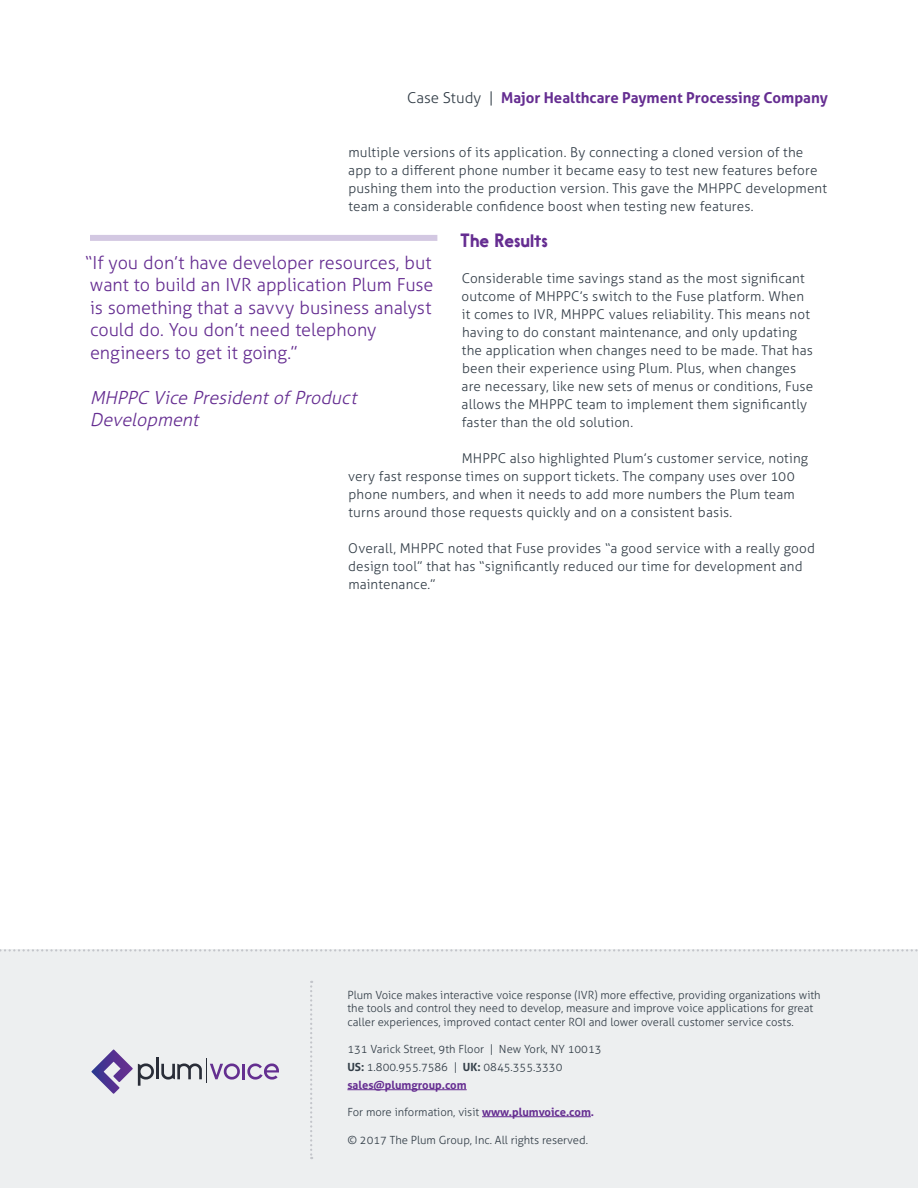
<style>
.page{position:relative;width:918px;height:1188px;background:#fff}
.page>*{position:absolute;margin:0;border:0;box-sizing:border-box;transform-origin:0 0}
.Pull_Quote{font:300 18px/22.5px "Aller";letter-spacing:-.005em;color:#652d91}
.Pull_Quote-2{font:italic 300 18px/22.5px "Aller";color:#652d91}
.In-Text_Heading{font:18px "Ebisu";letter-spacing:-.005em;color:#652d91}
.t1{font:700 15px "Aller";color:#652d91}
.Body_Text{font:300 13.5px/18px "Aller";letter-spacing:.01em;color:#323d47}
.t2{font:300 11.25px/13.5px "Aller";color:#323d47}
.t3{font:700 11.25px "Aller";color:#652d91}
.s1{font-weight:300;color:#323d47}
.s2{font-weight:700}
.s3{font-weight:700;color:#652d91}
</style>
<div class="page">
<div style="left:90px;top:235px;width:347px;height:6px;background:#d3c8e2"></div>
<div style="left:0;top:950px;width:918px;height:238px;background:#edeff0"></div>
<svg style="left:91px;top:981px;width:500px;height:178px"></svg>
<svg style="left:0;top:949px;width:918px;height:3px"></svg>
<hr style="left:347px;top:1089px;width:120px;height:1px;background:#652d91">
<hr style="left:482px;top:1116px;width:109px;height:1px;background:#652d91">
<p class="t1" style="left:407px;top:88px;width:422px"><span class="s1">Case Study |</span> Major Healthcare Payment Processing Company</p>
<p class="Body_Text" style="left:348px;top:143px;width:480px">multiple versions of its application. By connecting a cloned version of the app to a different phone number it became easy to test new features before pushing them into the production version. This gave the MHPPC development team a considerable confidence boost when testing new features.</p>
<p class="In-Text_Heading" style="left:460px;top:229px;width:90px">The Results</p>
<p class="Body_Text" style="left:462px;top:269px;width:353px">Considerable time savings stand as the most significant outcome of MHPPC’s switch to the Fuse platform. When it comes to IVR, MHPPC values reliability. This means not having to do constant maintenance, and only updating the application when changes need to be made. That has been their experience using Plum. Plus, when changes are necessary, like new sets of menus or conditions, Fuse allows the MHPPC team to implement them significantly faster than the old solution.</p>
<p class="Body_Text" style="left:348px;top:449px;width:462px;text-indent:114px">MHPPC also highlighted Plum’s customer service, noting very fast response times on support tickets. The company uses over 100 phone numbers, and when it needs to add more numbers the Plum team turns around those requests quickly and on a consistent basis.</p>
<p class="Body_Text" style="left:348px;top:539px;width:468px">Overall, MHPPC noted that Fuse provides “a good service with a really good design tool” that has “significantly reduced our time for development and maintenance.”</p>
<p class="Pull_Quote" style="left:85px;top:251px;width:350px">“If you don’t have developer resources, but want to build an IVR application Plum Fuse is something that a savvy business analyst could do. You don’t need telephony engineers to get it going.”</p>
<p class="Pull_Quote-2" style="left:90px;top:386px;width:273px">MHPPC Vice PresidentofProduct<br>Development</p>
<p class="t2" style="left:347px;top:988px;width:475px">Plum Voice makes interactive voice response (IVR) more effective, providing organizations with the tools and control they need to develop, measure and improve voice applications for great caller experiences, improved contact center ROI and lower overall customer service costs.</p>
<p class="t2" style="left:347px;top:1042px;width:256px">131 Varick Street, 9th Floor | New York, NY 10013</p>
<p class="t2" style="left:347px;top:1060px;width:216px"><span class="s2">US:</span> 1.800.955.7586 | <span class="s2">UK:</span> 0845.355.3330</p>
<p class="t3" style="left:347px;top:1078px;width:121px">sales@plumgroup.com</p>
<p class="t2" style="left:347px;top:1105px;width:248px">For more information, visit <span class="s3">www.plumvoice.com.</span></p>
<p class="t2" style="left:347px;top:1134px;width:242px">© 2017 The Plum Group, Inc. All rights reserved.</p>
</div>
